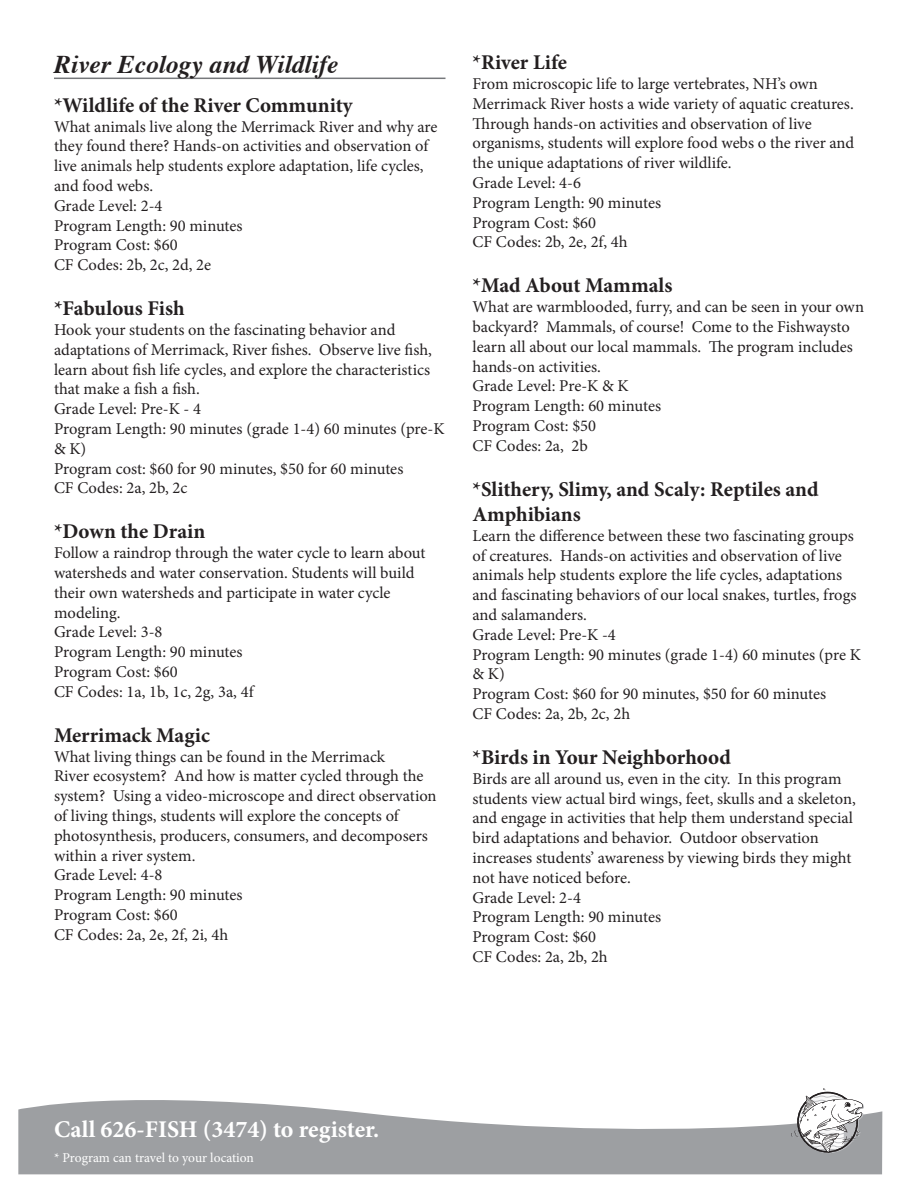
<style>
.page{position:relative;width:918px;height:1188px;background:#fff}
.page>*{position:absolute;margin:0;border:0;box-sizing:border-box;transform-origin:0 0}
.t1{font:italic 700 25.5px "Times";color:#231f20}
.t2{font:700 24px "Minion Pro";color:#fff}
.t3{font:700 21px/25.2px "Minion Pro";color:#231f20}
.t4{font:16.5px/19.8px "Minion Pro";color:#231f20}
.t5{font:13.5px "Minion Pro";color:#fff}
</style>
<div class="page">
<hr style="left:54px;top:78px;width:392px;height:1px;background:#76787b">
<svg style="left:18px;top:1100px;width:864px;height:74px;fill:#9d9fa2"></svg>
<svg style="left:791px;top:1088px;width:73px;height:69px"></svg>
<h1 class="t1" style="left:54px;top:41px;width:286px">River Ecology and Wildlife</h1>
<p class="t3" style="left:54px;top:92px;width:300px">*Wildlife of the River Community</p>
<p class="t4" style="left:54px;top:117px;width:385px">What animals live along the Merrimack River and why are they found there? Hands-on activities and observation of live animals help students explore adaptation, life cycles, and food webs.<br>Grade Level: 2-4<br>Program Length: 90 minutes<br>Program Cost: $60<br>CF Codes: 2b, 2c, 2d, 2e</p>
<p class="t3" style="left:54px;top:296px;width:132px">*Fabulous Fish</p>
<p class="t4" style="left:54px;top:320px;width:392px">Hook your students on the fascinating behavior and adaptations of Merrimack, River fishes. Observe live fish, learn about fish life cycles, and explore the characteristics that make a fish a fish.<br>Grade Level: Pre-K - 4<br>Program Length: 90 minutes (grade 1-4) 60 minutes (pre-K &amp; K)<br>Program cost: $60 for 90 minutes, $50 for 60 minutes<br>CF Codes: 2a, 2b, 2c</p>
<p class="t3" style="left:54px;top:519px;width:153px">*Down the Drain</p>
<p class="t4" style="left:54px;top:543px;width:373px">Follow a raindrop through the water cycle to learn about watersheds and water conservation. Students will build their own watersheds and participate in water cycle modeling.<br>Grade Level: 3-8<br>Program Length: 90 minutes<br>Program Cost: $60<br>CF Codes: 1a, 1b, 1c, 2g, 3a, 4f</p>
<p class="t3" style="left:54px;top:722px;width:158px">Merrimack Magic</p>
<p class="t4" style="left:54px;top:747px;width:384px">What living things can be found in the Merrimack<br>River ecosystem? And how is matter cycled through the system? Using a video-microscope and direct observation of living things, students will explore the concepts of photosynthesis, producers, consumers, and decomposers within a river system.<br>Grade Level: 4-8<br>Program Length: 90 minutes<br>Program Cost: $60<br>CF Codes: 2a, 2e, 2f, 2i, 4h</p>
<p class="t3" style="left:472px;top:50px;width:96px">*River Life</p>
<p class="t4" style="left:472px;top:74px;width:383px">From microscopic life to large vertebrates, NH’s own Merrimack River hosts a wide variety of aquatic creatures.<br>Through hands-on activities and observation of live organisms, students will explore food webs o the river and the unique adaptations of river wildlife.<br>Grade Level: 4-6<br>Program Length: 90 minutes<br>Program Cost: $60<br>CF Codes: 2b, 2e, 2f, 4h</p>
<p class="t3" style="left:472px;top:273px;width:201px">*Mad About Mammals</p>
<p class="t4" style="left:472px;top:297px;width:393px">What are warmblooded, furry, and can be seen in your own backyard? Mammals, of course! Come to the Fishwaysto learn all about our local mammals. The program includes hands-on activities.<br>Grade Level: Pre-K &amp; K<br>Program Length: 60 minutes<br>Program Cost: $50<br>CF Codes: 2a, 2b</p>
<p class="t3" style="left:472px;top:476px;width:348px">*Slithery, Slimy, and Scaly: Reptiles and<br>Amphibians</p>
<p class="t4" style="left:472px;top:526px;width:390px">Learn the difference between these two fascinating groups of creatures. Hands-on activities and observation of live animals help students explore the life cycles, adaptations and fascinating behaviors of our local snakes, turtles, frogs and salamanders.<br>Grade Level: Pre-K -4<br>Program Length: 90 minutes (grade 1-4) 60 minutes (pre K &amp; K)<br>Program Cost: $60 for 90 minutes, $50 for 60 minutes<br>CF Codes: 2a, 2b, 2c, 2h</p>
<p class="t3" style="left:472px;top:744px;width:260px">*Birds in Your Neighborhood</p>
<p class="t4" style="left:472px;top:769px;width:385px">Birds are all around us, even in the city. In this program students view actual bird wings, feet, skulls and a skeleton, and engage in activities that help them understand special bird adaptations and behavior. Outdoor observation increases students’ awareness by viewing birds they might not have noticed before.<br>Grade Level: 2-4<br>Program Length: 90 minutes<br>Program Cost: $60<br>CF Codes: 2a, 2b, 2h</p>
<h2 class="t2" style="left:54px;top:1112px;width:327px">Call 626-FISH (3474) to register.</h2>
<p class="t5" style="left:54px;top:1149px;width:202px">* Program can travel to your location</p>
</div>
